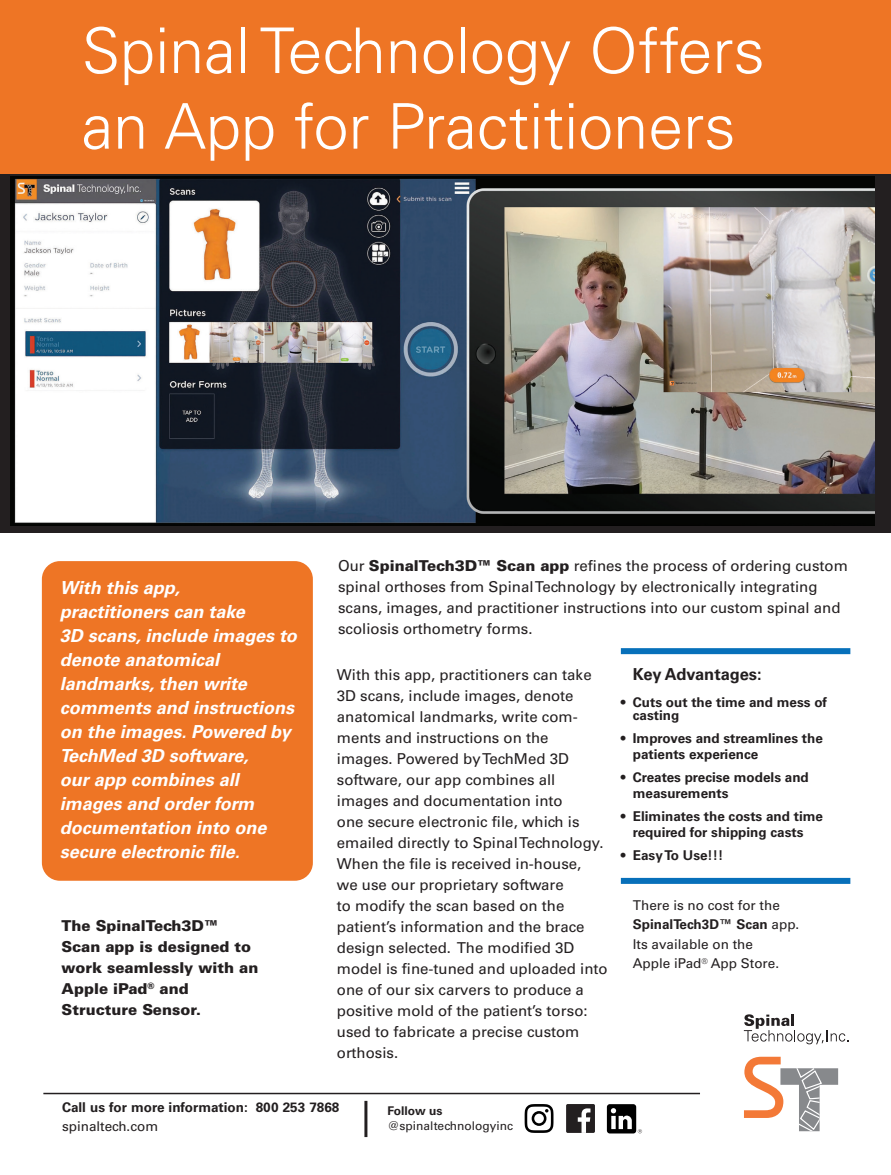
<style>
.page{position:relative;width:891px;height:1175px;background:#fff}
.page>*{position:absolute;margin:0;border:0;box-sizing:border-box;transform-origin:0 0}
.t1{font:300 63px/75.6px "Univers";color:#fff}
.t2{font:italic 700 18px/24px "Univers";color:#fff}
.t3{font:700 16.5px "Univers";color:#231f20}
.t4{font:15px/21px "Univers";color:#231f20}
.t5{font:900 15px/21px "Univers";color:#231f20}
.t6{font:700 13.5px/16.5px "Univers";color:#231f20}
.t7{font:13.5px/19.5px "Univers";color:#231f20}
.t8{font:12px "Univers";color:#231f20}
.t9{font:700 12px "Univers";color:#231f20}
.s1{font-weight:900}
.s2{font-weight:700}
</style>
<div class="page">
<div style="left:0;top:174px;width:891px;height:358px;background:#231f20"></div>
<div style="left:0;top:0;width:891px;height:174px;background:#ee7525"></div>
<img style="left:11px;top:177px;width:864px;height:348px">
<div style="left:42px;top:561px;width:271px;height:319px;background:#ee7525;border-radius:18px"></div>
<svg style="left:744px;top:1014px;width:105px;height:30px"></svg>
<svg style="left:744px;top:1056px;width:94px;height:75px"></svg>
<hr style="left:364px;top:1100px;width:3px;height:37px;background:#231f20">
<hr style="left:43px;top:1092px;width:657px;height:2px;background:#231f20">
<svg style="left:525px;top:1104px;width:29px;height:28px"></svg>
<div style="left:566px;top:1104px;width:29px;height:28px;background:#231f20;border-radius:2px"></div>
<svg style="left:578px;top:1108px;width:12px;height:24px"></svg>
<svg style="left:607px;top:1104px;width:35px;height:29px"></svg>
<div style="left:621px;top:648px;width:229px;height:6px;background:#0770ba"></div>
<div style="left:621px;top:878px;width:229px;height:6px;background:#0770ba"></div>
<h1 class="t1" style="left:82px;top:13px;width:685px">Spinal Technology Offers an App for Practitioners</h1>
<p class="t2" style="left:60px;top:576px;width:238px">With this app,<br>practitioners can take<br>3D scans, include images to denote anatomical landmarks, then write comments and instructions on the images. Powered by<br>TechMed 3D software,<br>our app combines all images and order form documentation into one secure electronic file.</p>
<p class="t5" style="left:62px;top:915px;width:198px">The SpinalTech3D™<br>Scan app is designed to work seamlessly with an<br>Apple iPad<sup>®</sup> and<br>Structure Sensor.</p>
<p class="t4" style="left:338px;top:555px;width:511px">Our <span class="s1">SpinalTech3D™ Scan app</span> refines the process of ordering custom spinal orthoses from Spinal Technology by electronically integrating scans, images, and practitioner instructions into our custom spinal and scoliosis orthometry forms.</p>
<p class="t4" style="left:337px;top:664px;width:272px">With this app, practitioners can take<br>3D scans, include images, denote anatomical landmarks, write com&shy;ments and instructions on the images. Powered by TechMed 3D software, our app combines all images and documentation into<br>one secure electronic file, which is emailed directly to Spinal Technology.<br>When the file is received in-house,<br>we use our proprietary software<br>to modify the scan based on the patient’s information and the brace design selected. The modified 3D model is fine-tuned and uploaded into one of our six carvers to produce a positive mold of the patient’s torso: used to fabricate a precise custom orthosis.</p>
<p class="t3" style="left:633px;top:664px;width:130px">Key Advantages:</p>
<p class="t6" style="left:633px;top:695px;width:196px;line-height:13.5px;text-indent:-12px">• Cuts out the time and mess of casting</p>
<p class="t6" style="left:633px;top:730px;width:192px;text-indent:-12px">• Improves and streamlines the patients experience</p>
<p class="t6" style="left:633px;top:769px;width:177px;text-indent:-12px">• Creates precise models and measurements</p>
<p class="t6" style="left:621px;top:808px;width:204px;text-align:center">• Eliminates the costs and time required for shipping casts</p>
<p class="t6" style="left:621px;top:847px;width:104px">• Easy To Use!!!</p>
<p class="t7" style="left:633px;top:895px;width:168px">There is no cost for the<br><span class="s2">SpinalTech3D™ Scan</span> app.<br>Its available on the<br>Apple iPad<sup>®</sup> App Store.</p>
<p class="t6" style="left:62px;top:1098px;width:279px">Call us for more information: 800 253 7868</p>
<p class="t9" style="left:387px;top:1104px;width:56px">Follow us</p>
<p class="t8" style="left:387px;top:1118px;width:127px">@spinaltechnologyinc</p>
<p class="t7" style="left:62px;top:1116px;width:98px">spinaltech.com</p>
</div>
